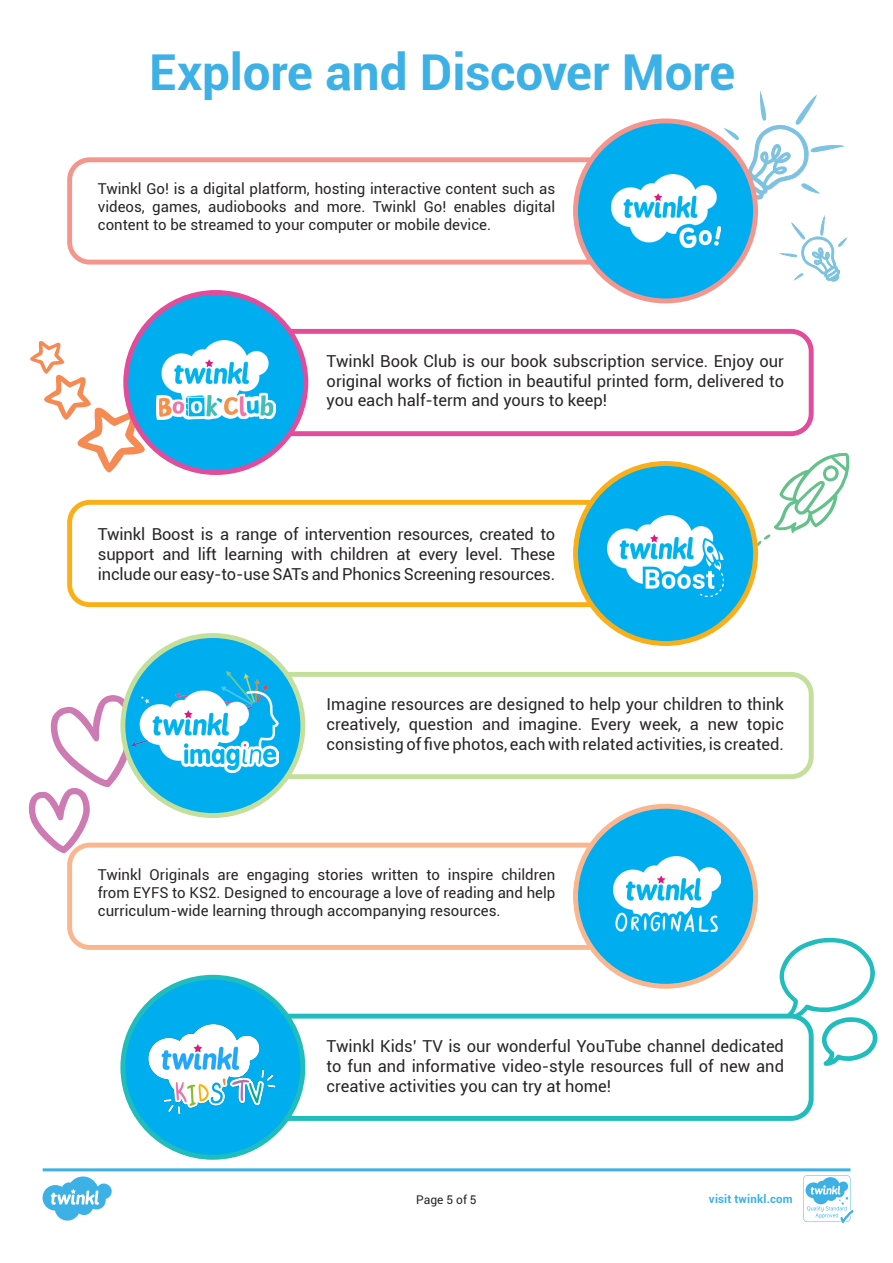
<style>
.page{position:relative;width:893px;height:1263px;background:#fff}
.page>*{position:absolute;margin:0;border:0;box-sizing:border-box;transform-origin:0 0}
.Heading_1{font:700 49.5px "Roboto";letter-spacing:-.005em;color:#3db1e5}
.t1{font:16.5px/19.8px "Roboto";color:#282526;text-align:justify}
.t2{font:15px/18px "Roboto";color:#282526;text-align:justify}
.t3{font:12px "Roboto";color:#282526}
.t4{font:700 11.4px "Roboto";letter-spacing:.015em;color:#3db1e5}
</style>
<div class="page">
<svg style="left:776px;top:937px;width:102px;height:129px"></svg>
<svg style="left:721px;top:93px;width:124px;height:108px"></svg>
<svg style="left:781px;top:215px;width:66px;height:67px"></svg>
<svg style="left:30px;top:339px;width:115px;height:134px"></svg>
<svg style="left:28px;top:694px;width:108px;height:160px"></svg>
<div style="left:254px;top:1016px;width:557px;height:102px;background:#fff;border-radius:20px"></div>
<div style="left:251px;top:1014px;width:563px;height:107px;border:5px solid #21bdbd;border-radius:20px"></div>
<div style="left:123px;top:977px;width:180px;height:180px;background:#00aeef;border-radius:50%"></div>
<div style="left:120px;top:975px;width:185px;height:185px;border:5px solid #21bdbd;border-radius:50%"></div>
<img style="left:120px;top:1003px;width:174px;height:128px">
<div style="left:251px;top:672px;width:563px;height:107px;border:5px solid #c4df9b;border-radius:20px"></div>
<div style="left:67px;top:157px;width:545px;height:108px;border:5px solid #f5968e;border-radius:20px"></div>
<div style="left:70px;top:845px;width:539px;height:102px;background:#fff;border-radius:20px"></div>
<div style="left:67px;top:843px;width:545px;height:107px;border:5px solid #fab78f;border-radius:20px"></div>
<div style="left:67px;top:500px;width:545px;height:107px;border:5px solid #faaf18;border-radius:20px"></div>
<div style="left:267px;top:329px;width:547px;height:107px;border:5px solid #e34b9b;border-radius:20px"></div>
<svg style="left:675px;top:453px;width:174px;height:169px"></svg>
<div style="left:575px;top:121px;width:180px;height:180px;background:#00aeef;border-radius:50%"></div>
<div style="left:573px;top:118px;width:185px;height:185px;border:5px solid #f5968e;border-radius:50%"></div>
<div style="left:575px;top:463px;width:180px;height:180px;background:#00aeef;border-radius:50%"></div>
<div style="left:573px;top:461px;width:185px;height:185px;border:5px solid #faaf18;border-radius:50%"></div>
<div style="left:575px;top:806px;width:180px;height:180px;background:#00aeef;border-radius:50%"></div>
<div style="left:573px;top:804px;width:185px;height:185px;border:5px solid #fab78f;border-radius:50%"></div>
<div style="left:126px;top:292px;width:180px;height:180px;background:#00aeef;border-radius:50%"></div>
<div style="left:123px;top:290px;width:185px;height:185px;border:5px solid #e34b9b;border-radius:50%"></div>
<div style="left:123px;top:635px;width:180px;height:180px;background:#00aeef;border-radius:50%"></div>
<div style="left:120px;top:633px;width:185px;height:185px;border:5px solid #c4df9b;border-radius:50%"></div>
<img style="left:613px;top:856px;width:108px;height:75px">
<img style="left:131px;top:672px;width:147px;height:100px">
<img style="left:156px;top:340px;width:120px;height:80px">
<img style="left:607px;top:516px;width:117px;height:80px">
<img style="left:612px;top:175px;width:109px;height:72px">
<svg style="left:43px;top:1168px;width:810px;height:55px"></svg>
<p class="Heading_1" style="left:149px;top:38px;width:588px">Explore and Discover More</p>
<p class="t2" style="left:98px;top:179px;width:459px">Twinkl Go! is a digital platform, hosting interactive content such as videos, games, audiobooks and more. Twinkl Go! enables digital content to be streamed to your computer or mobile device.</p>
<p class="t1" style="left:327px;top:350px;width:459px">Twinkl Book Club is our book subscription service. Enjoy our original works of fiction in beautiful printed form, delivered to you each half-term and yours to keep!</p>
<p class="t1" style="left:98px;top:524px;width:459px">Twinkl Boost is a range of intervention resources, created to support and lift learning with children at every level. These include our easy-to-use SATs and Phonics Screening resources.</p>
<p class="t1" style="left:327px;top:693px;width:459px">Imagine resources are designed to help your children to think creatively, question and imagine. Every week, a new topic consisting of five photos, each with related activities, is created.</p>
<p class="t2" style="left:98px;top:865px;width:459px">Twinkl Originals are engaging stories written to inspire children from EYFS to KS2. Designed to encourage a love of reading and help curriculum-wide learning through accompanying resources.</p>
<p class="t1" style="left:327px;top:1036px;width:459px">Twinkl Kids’ TV is our wonderful YouTube channel dedicated to fun and informative video-style resources full of new and creative activities you can try at home!</p>
<p class="t3" style="left:416px;top:1191px;width:62px">Page 5 of 5</p>
<p class="t4" style="left:709px;top:1190px;width:85px">visit twinkl.com</p>
</div>
